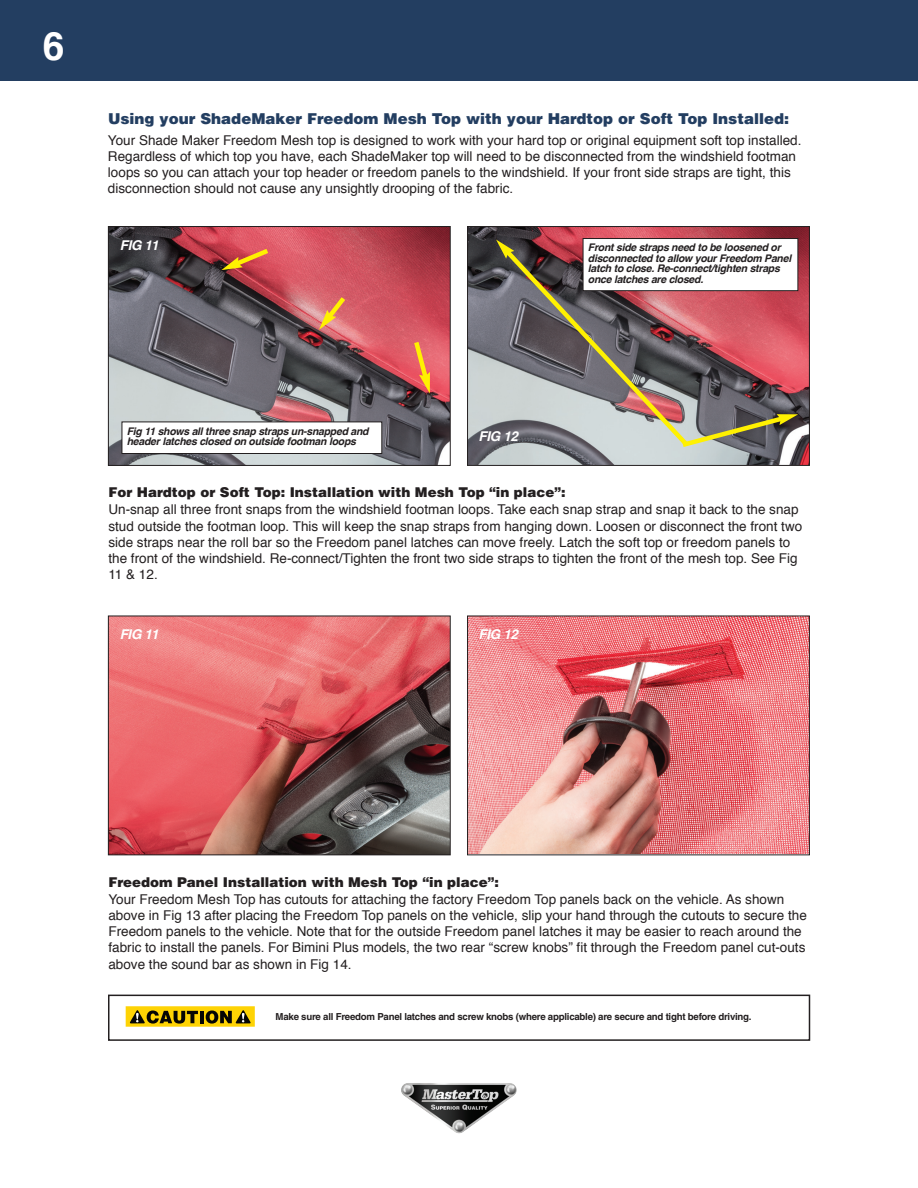
<style>
.page{position:relative;width:918px;height:1188px;background:#fff}
.page>*{position:absolute;margin:0;border:0;box-sizing:border-box;transform-origin:0 0}
.t1{font:700 39px "Helvetica";color:#fff}
.t2{font:900 15px "Helvetica";color:#233e61}
.t3{font:13.5px/16.4px "Helvetica";color:#231f20}
.t4{font:italic 700 13.5px "Helvetica";letter-spacing:-.025em;color:#fff}
.t5{font:italic 700 10.5px/10.5px "Helvetica";letter-spacing:-.025em;color:#231f20}
.t6{font:700 condensed 9.6px "Helvetica";letter-spacing:-.025em;color:#231f20}
.s1{font-weight:900}
</style>
<div class="page">
<img style="left:401px;top:1083px;width:116px;height:51px">
<div style="left:0;top:0;width:918px;height:81px;background:#233e61"></div>
<img style="left:110px;top:228px;width:339px;height:236px">
<div style="left:108px;top:226px;width:343px;height:240px;border:1px solid #231f20"></div>
<img style="left:469px;top:228px;width:339px;height:236px">
<div style="left:467px;top:226px;width:343px;height:240px;border:1px solid #231f20"></div>
<svg style="left:411px;top:337px;width:20px;height:56px"></svg>
<svg style="left:221px;top:245px;width:52px;height:25px"></svg>
<svg style="left:319px;top:292px;width:31px;height:38px"></svg>
<div style="left:122px;top:422px;width:259px;height:31px;background:#fff"></div>
<div style="left:122px;top:422px;width:260px;height:32px;border:1px solid #231f20"></div>
<div style="left:583px;top:238px;width:215px;height:53px;border:1px solid #231f20"></div>
<svg style="left:496px;top:240px;width:302px;height:211px"></svg>
<img style="left:110px;top:618px;width:339px;height:235px">
<div style="left:108px;top:616px;width:343px;height:239px;border:1px solid #231f20"></div>
<img style="left:469px;top:618px;width:339px;height:235px">
<div style="left:467px;top:616px;width:343px;height:239px;border:1px solid #231f20"></div>
<div style="left:108px;top:995px;width:702px;height:46px;border:2px solid #231f20"></div>
<svg style="left:126px;top:1006px;width:129px;height:21px;background:#b2960e"></svg>
<p class="t1" style="left:43px;top:30px;width:23px">6</p>
<p class="t2" style="left:108px;top:113px;width:683px">Using your ShadeMaker Freedom Mesh Top with your Hardtop or Soft Top Installed:</p>
<p class="t3" style="left:108px;top:133px;width:695px">Your Shade Maker Freedom Mesh top is designed to work with your hard top or original equipment soft top installed.<br>Regardless of which top you have, each ShadeMaker top will need to be disconnected from the windshield footman loops so you can attach your top header or freedom panels to the windshield. If your front side straps are tight, this disconnection should not cause any unsightly drooping of the fabric.</p>
<p class="t4" style="left:120px;top:239px;width:40px">FIG 11</p>
<p class="t5" style="left:588px;top:243px;width:205px">Front side straps need to be loosened or disconnected to allow your Freedom Panel latch to close. Re-connect/tighten straps once latches are closed.</p>
<p class="t5" style="left:127px;top:427px;width:243px">Fig 11 shows all three snap straps un-snapped and header latches closed on outside footman loops</p>
<p class="t4" style="left:478px;top:431px;width:41px">FIG 12</p>
<p class="t3" style="left:108px;top:486px;width:695px"><span class="s1">For Hardtop or Soft Top: Installation with Mesh Top “in place”:<br></span>Un-snap all three front snaps from the windshield footman loops. Take each snap strap and snap it back to the snap stud outside the footman loop. This will keep the snap straps from hanging down. Loosen or disconnect the front two side straps near the roll bar so the Freedom panel latches can move freely. Latch the soft top or freedom panels to the front of the windshield. Re-connect/Tighten the front two side straps to tighten the front of the mesh top. See Fig 11 &amp; 12.</p>
<p class="t4" style="left:120px;top:629px;width:40px">FIG 11</p>
<p class="t4" style="left:478px;top:629px;width:41px">FIG 12</p>
<p class="t3" style="left:108px;top:875px;width:700px"><span class="s1">Freedom Panel Installation with Mesh Top “in place”:<br></span>Your Freedom Mesh Top has cutouts for attaching the factory Freedom Top panels back on the vehicle. As shown above in Fig 13 after placing the Freedom Top panels on the vehicle, slip your hand through the cutouts to secure the Freedom panels to the vehicle. Note that for the outside Freedom panel latches it may be easier to reach around the fabric to install the panels. For Bimini Plus models, the two rear “screw knobs” fit through the Freedom panel cut-outs above the sound bar as shown in Fig 14.</p>
<p class="t6" style="left:276px;top:1013px;width:478px">Make sure all Freedom Panel latches and screw knobs (where applicable) are secure and tight before driving.</p>
</div>
